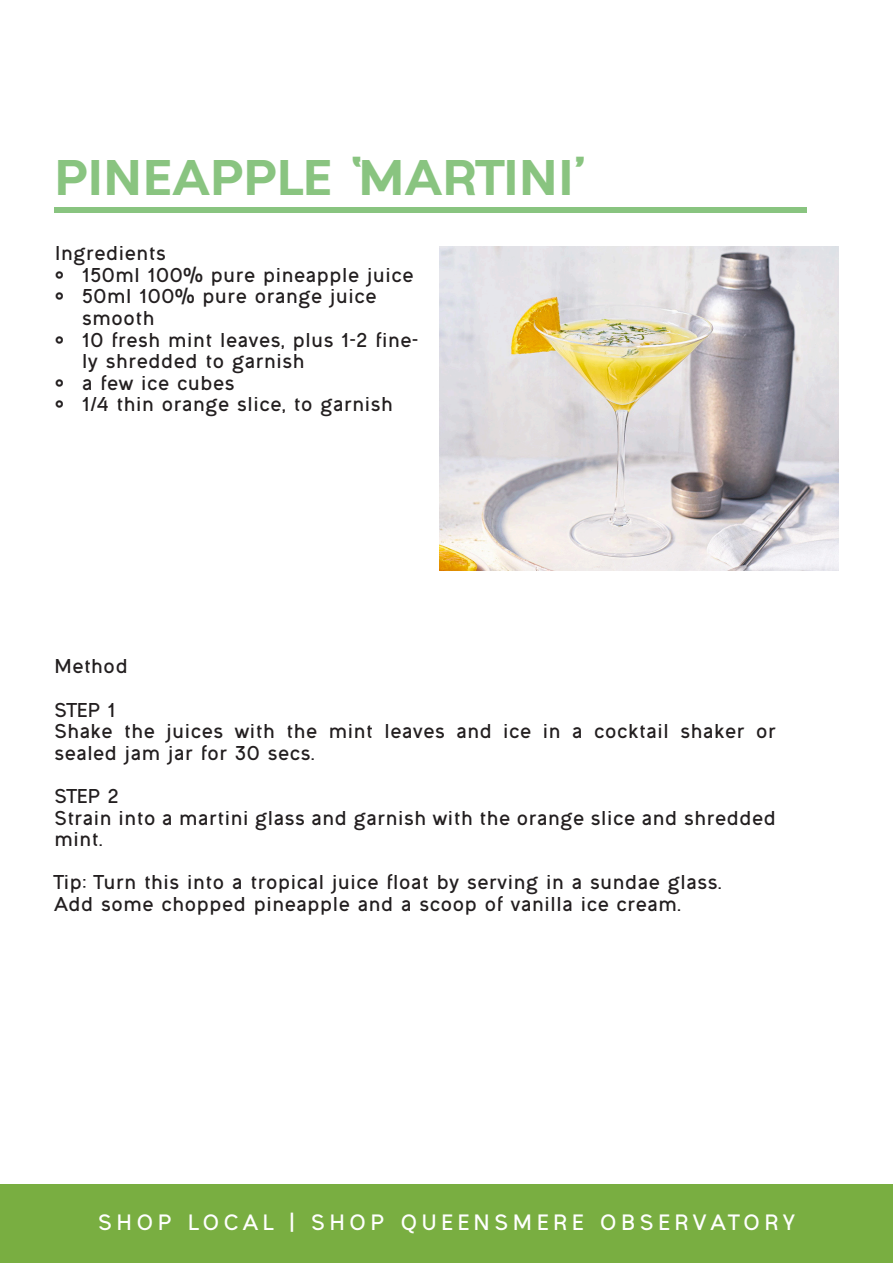
<style>
.page{position:relative;width:893px;height:1263px;background:#fff}
.page>*{position:absolute;margin:0;border:0;box-sizing:border-box;transform-origin:0 0}
.t1{font:800 45px "Ogonek";color:#89c480}
.t2{font:700 19.95px "Ogonek";letter-spacing:.2em;color:#fff}
.t3{font:700 18px/21.6px "Ogonek";color:#231f20}
</style>
<div class="page">
<div style="left:0;top:1184px;width:893px;height:79px;background:#79ae41"></div>
<div style="left:55px;top:207px;width:752px;height:6px;background:#89c480"></div>
<img style="left:440px;top:246px;width:399px;height:324px">
<p class="t1" style="left:54px;top:142px;width:534px">PINEAPPLE ‘MARTINI’</p>
<p class="t3" style="left:55px;top:242px;width:113px">Ingredients</p>
<p class="t3" style="left:55px;top:264px;width:361px">• 150ml 100% pure pineapple juice</p>
<p class="t3" style="left:82px;top:285px;width:297px;text-indent:-27px">• 50ml 100% pure orange juice smooth</p>
<p class="t3" style="left:82px;top:328px;width:338px;text-indent:-27px">• 10 fresh mint leaves, plus 1-2 fine&shy;ly shredded to garnish</p>
<p class="t3" style="left:55px;top:372px;width:181px">• a few ice cubes</p>
<p class="t3" style="left:55px;top:393px;width:340px">• 1/4 thin orange slice, to garnish</p>
<p class="t3" style="left:54px;top:655px;width:75px">Method</p>
<p class="t3" style="left:54px;top:698px;width:63px">STEP 1</p>
<p class="t3" style="left:54px;top:720px;width:723px">Shake the juices with the mint leaves and ice in a cocktail shaker or sealed jam jar for 30 secs.</p>
<p class="t3" style="left:54px;top:785px;width:66px">STEP 2</p>
<p class="t3" style="left:54px;top:806px;width:723px">Strain into a martini glass and garnish with the orange slice and shredded mint.</p>
<p class="t3" style="left:54px;top:871px;width:669px">Tip: Turn this into a tropical juice float by serving in a sundae glass.</p>
<p class="t3" style="left:54px;top:893px;width:629px">Add some chopped pineapple and a scoop of vanilla ice cream.</p>
<p class="t2" style="left:98px;top:1207px;width:699px">SHOP LOCAL | SHOP QUEENSMERE OBSERVATORY</p>
</div>
